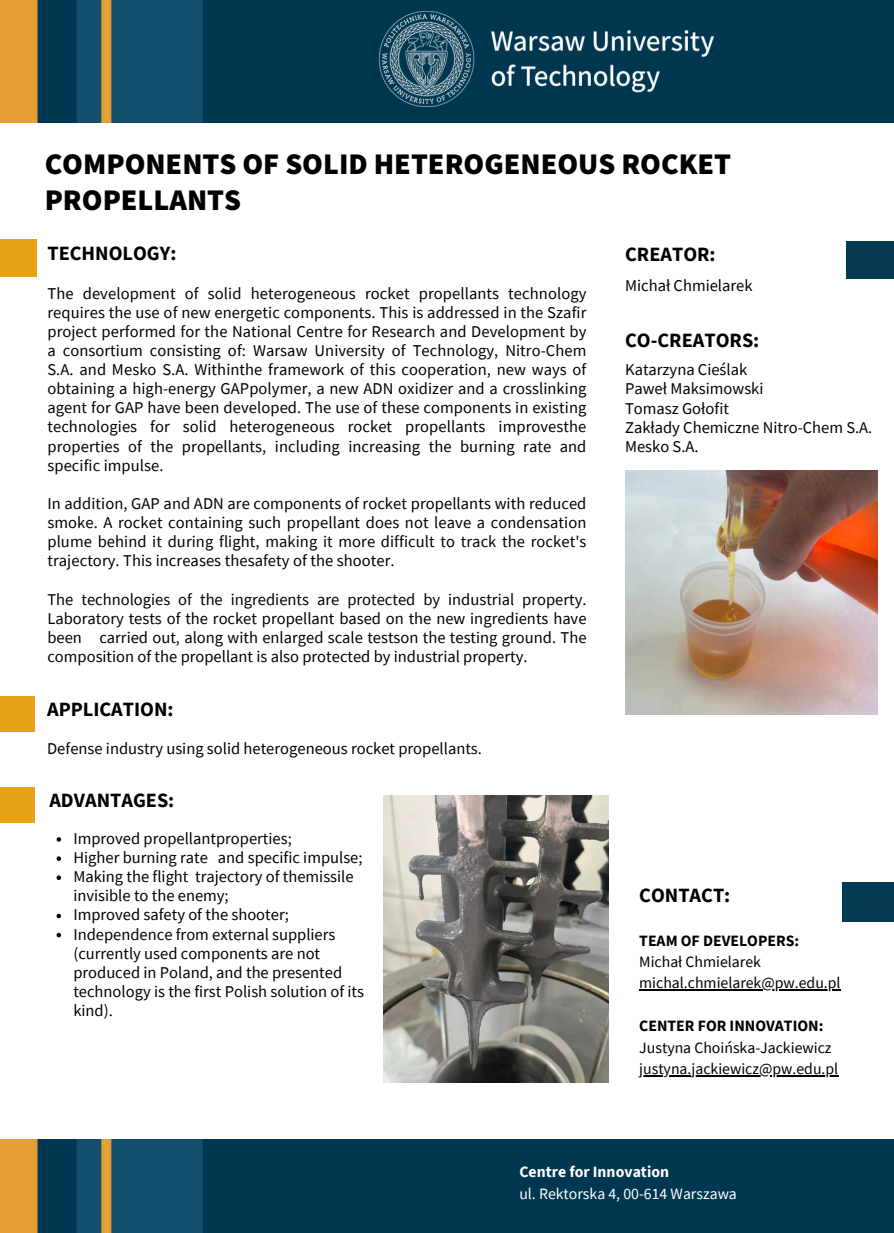
<style>
.page{position:relative;width:894px;height:1233px;background:#fff}
.page>*{position:absolute;margin:0;border:0;box-sizing:border-box;transform-origin:0 0}
.t1{font:900 30px/36px "Source Sans Pro";color:#000}
.t2{font:700 20.25px "Source Sans Pro";color:#000}
.t3{font:16.5px/19.2px "Source Sans Pro";color:#000}
.t4{font:15.75px "Source Sans Pro";color:#000}
.t5{font:700 15.75px "Source Sans Pro";color:#000}
.t6{font:15.75px "Source Sans Pro";color:#fff}
.t7{font:700 15.75px "Source Sans Pro";color:#fff}
</style>
<div class="page">
<div style="left:0;top:240px;width:36px;height:37px;background:#e7a217"></div>
<div style="left:0;top:696px;width:35px;height:36px;background:#e7a217"></div>
<img style="left:0;top:0;width:654px;height:122px">
<div style="left:654px;top:0;width:239px;height:122px;background:#003750"></div>
<img style="left:0;top:1140px;width:654px;height:93px">
<div style="left:654px;top:1140px;width:239px;height:93px;background:#003750"></div>
<div style="left:0;top:787px;width:35px;height:35px;background:#e7a217"></div>
<hr style="left:639px;top:990px;width:201px;height:1px;background:#000">
<hr style="left:639px;top:1075px;width:199px;height:1px;background:#000">
<div style="left:845px;top:241px;width:48px;height:38px;background:#043953"></div>
<div style="left:842px;top:882px;width:51px;height:40px;background:#043953"></div>
<svg style="left:57px;top:837px;width:4px;height:5px"></svg>
<svg style="left:57px;top:856px;width:4px;height:5px"></svg>
<svg style="left:57px;top:875px;width:4px;height:5px"></svg>
<svg style="left:57px;top:914px;width:4px;height:4px"></svg>
<svg style="left:57px;top:933px;width:4px;height:4px"></svg>
<img style="left:383px;top:796px;width:225px;height:287px">
<img style="left:625px;top:470px;width:252px;height:244px">
<img style="left:380px;top:12px;width:333px;height:94px">
<p class="t1" style="left:45px;top:145px;width:687px">COMPONENTS OF SOLID HETEROGENEOUS ROCKET<br>PROPELLANTS</p>
<p class="t2" style="left:47px;top:240px;width:130px">TECHNOLOGY:</p>
<p class="t3" style="left:47px;top:283px;width:540px;text-align:justify">The development of solid heterogeneous rocket propellants technology requires the use of new energetic components. This is addressed in the Szafir project performed for the National Centre for Research and Development by a consortium consisting of: Warsaw University of Technology, Nitro-Chem S.A. and Mesko S.A. Withinthe framework of this cooperation, new ways of obtaining a high-energy GAPpolymer, a new ADN oxidizer and a crosslinking agent for GAP have been developed. The use of these components in existing technologies for solid heterogeneous rocket propellants improvesthe properties of the propellants, including increasing the burning rate and specific impulse.</p>
<p class="t3" style="left:47px;top:493px;width:540px;text-align:justify">In addition, GAP and ADN are components of rocket propellants with reduced smoke. A rocket containing such propellant does not leave a condensation plume behind it during flight, making it more difficult to track the rocket's trajectory. This increases thesafety of the shooter.</p>
<p class="t3" style="left:47px;top:589px;width:540px;text-align:justify">The technologies of the ingredients are protected by industrial property.<br>Laboratory tests of the rocket propellant based on the new ingredients have been carried out, along with enlarged scale testson the testing ground. The composition of the propellant is also protected by industrial property.</p>
<p class="t2" style="left:47px;top:696px;width:128px">APPLICATION:</p>
<p class="t3" style="left:47px;top:738px;width:436px">Defense industry using solid heterogeneous rocket propellants.</p>
<p class="t2" style="left:49px;top:787px;width:126px">ADVANTAGES:</p>
<h2 class="t3" style="left:73px;top:829px;width:220px">Improved propellantproperties;</h2>
<p class="t3" style="left:73px;top:848px;width:291px">Higher burning rate and specific impulse;</p>
<p class="t3" style="left:73px;top:867px;width:282px">Making the flight trajectory of themissile invisible to the enemy;</p>
<p class="t3" style="left:73px;top:905px;width:217px">Improved safety of the shooter;</p>
<p class="t3" style="left:73px;top:924px;width:292px">Independence from external suppliers (currently used components are not produced in Poland, and the presented technology is the first Polish solution of its kind).</p>
<h2 class="t2" style="left:625px;top:241px;width:92px">CREATOR:</h2>
<p class="t3" style="left:625px;top:275px;width:129px">Michał Chmielarek</p>
<p class="t2" style="left:625px;top:327px;width:136px">CO-CREATORS:</p>
<p class="t3" style="left:625px;top:360px;width:124px">Katarzyna Cieślak</p>
<h2 class="t3" style="left:625px;top:379px;width:140px">Paweł Maksimowski</h2>
<p class="t3" style="left:625px;top:398px;width:105px">Tomasz Gołofit</p>
<h2 class="t3" style="left:625px;top:417px;width:249px">Zakłady Chemiczne Nitro-Chem S.A.<br>Mesko S.A.</h2>
<p class="t2" style="left:639px;top:882px;width:93px">CONTACT:</p>
<p class="t5" style="left:639px;top:930px;width:161px">TEAM OF DEVELOPERS:</p>
<p class="t4" style="left:639px;top:952px;width:123px">Michał Chmielarek</p>
<p class="t4" style="left:639px;top:973px;width:203px">michal.chmielarek@pw.edu.pl</p>
<h2 class="t5" style="left:639px;top:1016px;width:186px">CENTER FOR INNOVATION:</h2>
<p class="t4" style="left:639px;top:1037px;width:194px">Justyna Choińska-Jackiewicz</p>
<h2 class="t4" style="left:639px;top:1058px;width:200px">justyna.jackiewicz@pw.edu.pl</h2>
<p class="t7" style="left:519px;top:1162px;width:151px">Centre for Innovation</p>
<p class="t6" style="left:519px;top:1183px;width:219px">ul. Rektorska 4, 00-614 Warszawa</p>
</div>
